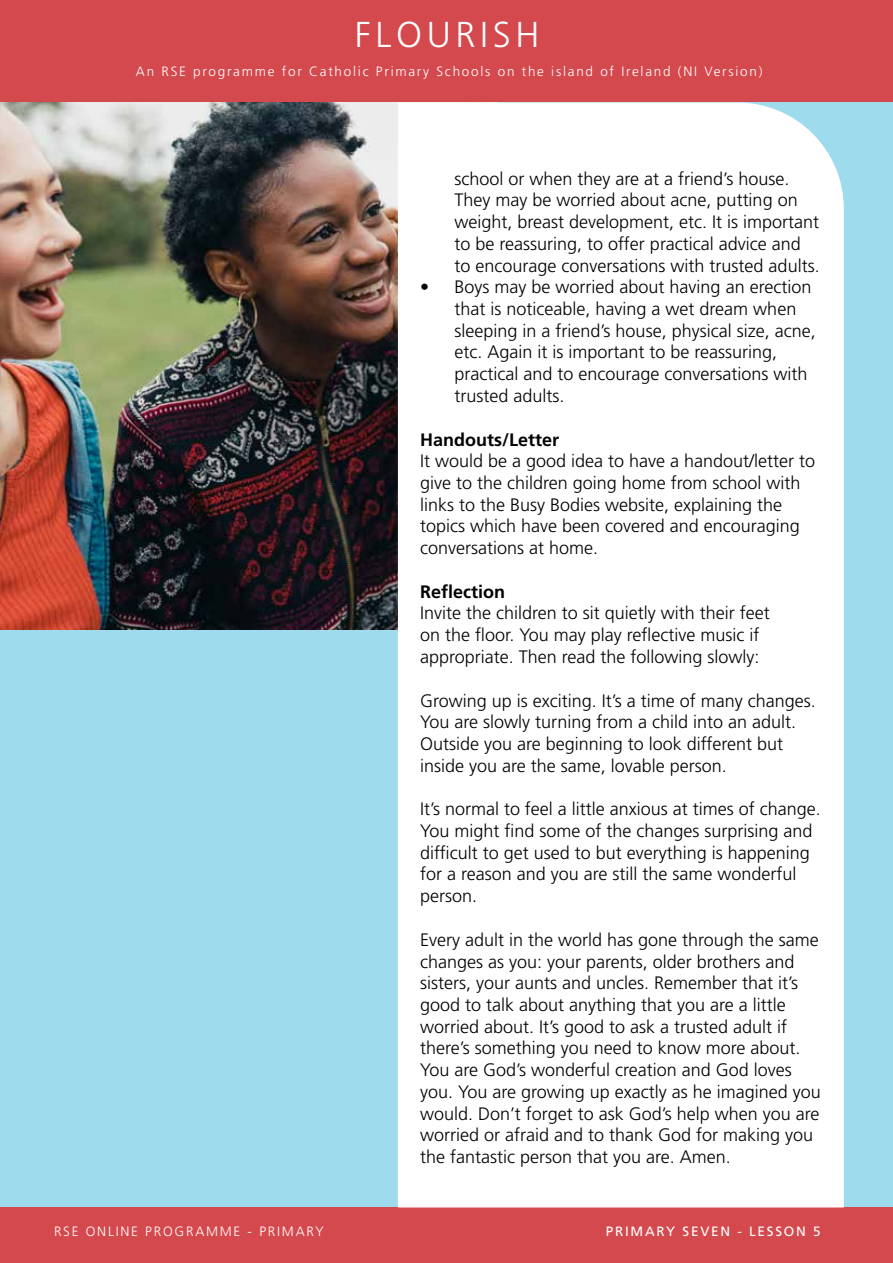
<style>
.page{position:relative;width:893px;height:1263px;background:#fff}
.page>*{position:absolute;margin:0;border:0;box-sizing:border-box;transform-origin:0 0}
.t1{font:300 36px "Frutiger LT Std";letter-spacing:.13em;color:#fff}
.t2{font:300 18px/21.8px "Frutiger LT Std";color:#000}
.t3{font:700 18px "Frutiger LT Std";color:#000}
.t4{font:300 13.5px "Frutiger LT Std";letter-spacing:.13em;color:#fff}
.t5{font:13.5px "Frutiger LT Std";letter-spacing:.13em;color:#fff}
</style>
<div class="page">
<div style="left:0;top:0;width:893px;height:1208px;background:#9edbed"></div>
<div style="left:0;top:0;width:893px;height:102px;background:#d4494e"></div>
<div style="left:0;top:1207px;width:893px;height:56px;background:#d4494e"></div>
<img style="left:0;top:103px;width:398px;height:527px">
<div style="left:398px;top:103px;width:446px;height:1104px;background:#fff"></div>
<h1 class="t1" style="left:355px;top:14px;width:186px">FLOURISH</h1>
<p class="t4" style="left:136px;top:64px;width:628px">An RSE programme for Catholic Primary Schools on the island of Ireland (NI Version)</p>
<p class="t2" style="left:455px;top:168px;width:367px">school or when they are at a friend’s house.<br>They may be worried about acne, putting on weight, breast development, etc. It is important to be reassuring, to offer practical advice and to encourage conversations with trusted adults.</p>
<p class="t2" style="left:455px;top:276px;width:363px;text-indent:-35px">• Boys may be worried about having an erection that is noticeable, having a wet dream when sleeping in a friend’s house, physical size, acne, etc. Again it is important to be reassuring, practical and to encourage conversations with trusted adults.</p>
<p class="t3" style="left:420px;top:429px;width:141px">Handouts/Letter</p>
<p class="t2" style="left:420px;top:450px;width:397px">It would be a good idea to have a handout/letter to give to the children going home from school with links to the Busy Bodies website, explaining the topics which have been covered and encouraging conversations at home.</p>
<p class="t3" style="left:420px;top:581px;width:87px">Reflection</p>
<p class="t2" style="left:420px;top:603px;width:351px">Invite the children to sit quietly with their feet on the floor. You may play reflective music if appropriate. Then read the following slowly:</p>
<p class="t2" style="left:420px;top:690px;width:397px">Growing up is exciting. It’s a time of many changes.<br>You are slowly turning from a child into an adult.<br>Outside you are beginning to look different but inside you are the same, lovable person.</p>
<p class="t2" style="left:420px;top:798px;width:402px">It’s normal to feel a little anxious at times of change.<br>You might find some of the changes surprising and difficult to get used to but everything is happening for a reason and you are still the same wonderful person.</p>
<p class="t2" style="left:420px;top:929px;width:402px">Every adult in the world has gone through the same changes as you: your parents, older brothers and sisters, your aunts and uncles. Remember that it’s good to talk about anything that you are a little worried about. It’s good to ask a trusted adult if there’s something you need to know more about.<br>You are God’s wonderful creation and God loves you. You are growing up exactly as he imagined you would. Don’t forget to ask God’s help when you are worried or afraid and to thank God for making you the fantastic person that you are. Amen.</p>
<p class="t4" style="left:54px;top:1223px;width:271px">RSE ONLINE PROGRAMME - PRIMARY</p>
<p class="t5" style="left:606px;top:1223px;width:216px">PRIMARY SEVEN - LESSON 5</p>
</div>
